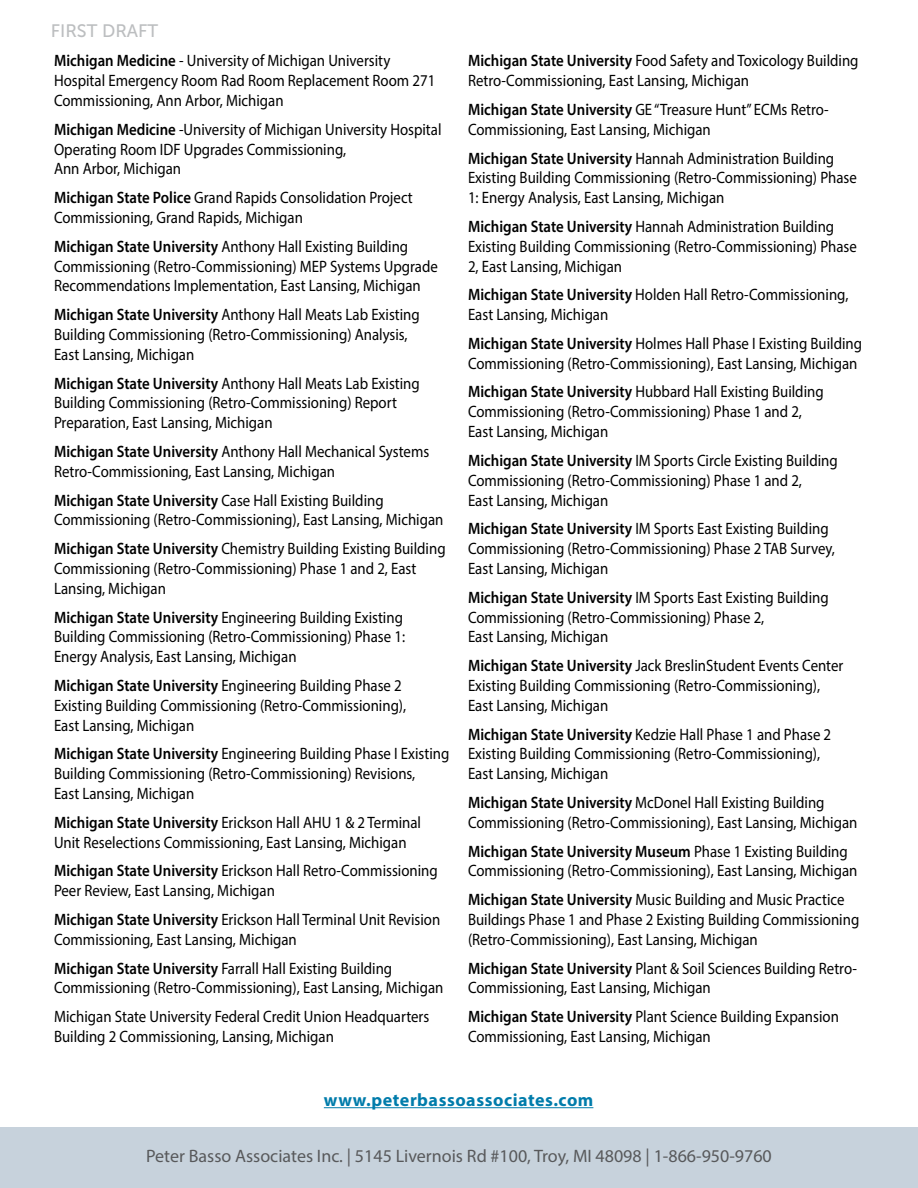
<style>
.page{position:relative;width:918px;height:1188px;background:#fff}
.page>*{position:absolute;margin:0;border:0;box-sizing:border-box;transform-origin:0 0}
.t1{font:18px "Myriad Pro";color:#58595b}
.t2{font:700 18px "Myriad Pro";letter-spacing:.03em;color:#007cab}
.t3{font:18px "Museo Sans 500";color:#bcbec0}
.t4{font:16.5px/19.8px "Myriad Pro";color:#000;scale:.9 1}
.s1{font-weight:600}
</style>
<div class="page">
<div style="left:0;top:1128px;width:918px;height:60px;background:#c7d2dc"></div>
<hr style="left:324px;top:1107px;width:269px;height:1px;background:#007cab">
<p class="t3" style="left:51px;top:21px;width:109px">FIRST DRAFT</p>
<p class="t4" style="left:54px;top:51px;width:425px"><span class="s1">Michigan Medicine</span> - University of Michigan University<br>Hospital Emergency Room Rad Room Replacement Room 271<br>Commissioning, Ann Arbor, Michigan</p>
<p class="t4" style="left:54px;top:119px;width:432px"><span class="s1">Michigan Medicine</span> -University of Michigan University Hospital<br>Operating Room IDF Upgrades Commissioning,<br>Ann Arbor, Michigan</p>
<p class="t4" style="left:54px;top:187px;width:400px"><span class="s1">Michigan State Police</span> Grand Rapids Consolidation Project<br>Commissioning, Grand Rapids, Michigan</p>
<p class="t4" style="left:54px;top:236px;width:428px"><span class="s1">Michigan State University</span> Anthony Hall Existing Building<br>Commissioning (Retro-Commissioning) MEP Systems Upgrade<br>Recommendations Implementation, East Lansing, Michigan</p>
<p class="t4" style="left:54px;top:304px;width:408px"><span class="s1">Michigan State University</span> Anthony Hall Meats Lab Existing<br>Building Commissioning (Retro-Commissioning) Analysis,<br>East Lansing, Michigan</p>
<p class="t4" style="left:54px;top:373px;width:408px"><span class="s1">Michigan State University</span> Anthony Hall Meats Lab Existing<br>Building Commissioning (Retro-Commissioning) Report<br>Preparation, East Lansing, Michigan</p>
<p class="t4" style="left:54px;top:441px;width:418px"><span class="s1">Michigan State University</span> Anthony Hall Mechanical Systems<br>Retro-Commissioning, East Lansing, Michigan</p>
<p class="t4" style="left:54px;top:490px;width:434px"><span class="s1">Michigan State University</span> Case Hall Existing Building<br>Commissioning (Retro-Commissioning), East Lansing, Michigan</p>
<p class="t4" style="left:54px;top:538px;width:437px"><span class="s1">Michigan State University</span> Chemistry Building Existing Building<br>Commissioning (Retro-Commissioning) Phase 1 and 2, East<br>Lansing, Michigan</p>
<p class="t4" style="left:54px;top:607px;width:392px"><span class="s1">Michigan State University</span> Engineering Building Existing<br>Building Commissioning (Retro-Commissioning) Phase 1:<br>Energy Analysis, East Lansing, Michigan</p>
<p class="t4" style="left:54px;top:675px;width:393px"><span class="s1">Michigan State University</span> Engineering Building Phase 2<br>Existing Building Commissioning (Retro-Commissioning),<br>East Lansing, Michigan</p>
<p class="t4" style="left:54px;top:744px;width:441px"><span class="s1">Michigan State University</span> Engineering Building Phase I Existing<br>Building Commissioning (Retro-Commissioning) Revisions,<br>East Lansing, Michigan</p>
<p class="t4" style="left:54px;top:812px;width:409px"><span class="s1">Michigan State University</span> Erickson Hall AHU 1 &amp; 2 Terminal<br>Unit Reselections Commissioning, East Lansing, Michigan</p>
<p class="t4" style="left:54px;top:861px;width:428px"><span class="s1">Michigan State University</span> Erickson Hall Retro-Commissioning<br>Peer Review, East Lansing, Michigan</p>
<p class="t4" style="left:54px;top:909px;width:431px"><span class="s1">Michigan State University</span> Erickson Hall Terminal Unit Revision<br>Commissioning, East Lansing, Michigan</p>
<p class="t4" style="left:54px;top:958px;width:434px"><span class="s1">Michigan State University</span> Farrall Hall Existing Building<br>Commissioning (Retro-Commissioning), East Lansing, Michigan</p>
<p class="t4" style="left:54px;top:1006px;width:419px">Michigan State University Federal Credit Union Headquarters<br>Building 2 Commissioning, Lansing, Michigan</p>
<p class="t4" style="left:468px;top:51px;width:435px"><span class="s1">Michigan State University</span> Food Safety and Toxicology Building<br>Retro-Commissioning, East Lansing, Michigan</p>
<p class="t4" style="left:468px;top:99px;width:402px"><span class="s1">Michigan State University</span> GE “Treasure Hunt” ECMs Retro-<br>Commissioning, East Lansing, Michigan</p>
<p class="t4" style="left:468px;top:148px;width:434px"><span class="s1">Michigan State University</span> Hannah Administration Building<br>Existing Building Commissioning (Retro-Commissioning) Phase<br>1: Energy Analysis, East Lansing, Michigan</p>
<p class="t4" style="left:468px;top:216px;width:434px"><span class="s1">Michigan State University</span> Hannah Administration Building<br>Existing Building Commissioning (Retro-Commissioning) Phase<br>2, East Lansing, Michigan</p>
<p class="t4" style="left:468px;top:285px;width:424px"><span class="s1">Michigan State University</span> Holden Hall Retro-Commissioning,<br>East Lansing, Michigan</p>
<p class="t4" style="left:468px;top:333px;width:439px"><span class="s1">Michigan State University</span> Holmes Hall Phase I Existing Building<br>Commissioning (Retro-Commissioning), East Lansing, Michigan</p>
<p class="t4" style="left:468px;top:382px;width:397px"><span class="s1">Michigan State University</span> Hubbard Hall Existing Building<br>Commissioning (Retro-Commissioning) Phase 1 and 2,<br>East Lansing, Michigan</p>
<p class="t4" style="left:468px;top:450px;width:412px"><span class="s1">Michigan State University</span> IM Sports Circle Existing Building<br>Commissioning (Retro-Commissioning) Phase 1 and 2,<br>East Lansing, Michigan</p>
<p class="t4" style="left:468px;top:519px;width:409px"><span class="s1">Michigan State University</span> IM Sports East Existing Building<br>Commissioning (Retro-Commissioning) Phase 2 TAB Survey,<br>East Lansing, Michigan</p>
<p class="t4" style="left:468px;top:587px;width:402px"><span class="s1">Michigan State University</span> IM Sports East Existing Building<br>Commissioning (Retro-Commissioning) Phase 2,<br>East Lansing, Michigan</p>
<p class="t4" style="left:468px;top:655px;width:419px"><span class="s1">Michigan State University</span> Jack BreslinStudent Events Center<br>Existing Building Commissioning (Retro-Commissioning),<br>East Lansing, Michigan</p>
<p class="t4" style="left:468px;top:724px;width:405px"><span class="s1">Michigan State University</span> Kedzie Hall Phase 1 and Phase 2<br>Existing Building Commissioning (Retro-Commissioning),<br>East Lansing, Michigan</p>
<p class="t4" style="left:468px;top:792px;width:434px"><span class="s1">Michigan State University</span> McDonel Hall Existing Building<br>Commissioning (Retro-Commissioning), East Lansing, Michigan</p>
<p class="t4" style="left:468px;top:841px;width:434px"><span class="s1">Michigan State University Museum</span> Phase 1 Existing Building<br>Commissioning (Retro-Commissioning), East Lansing, Michigan</p>
<p class="t4" style="left:468px;top:889px;width:436px"><span class="s1">Michigan State University</span> Music Building and Music Practice<br>Buildings Phase 1 and Phase 2 Existing Building Commissioning (Retro-Commissioning), East Lansing, Michigan</p>
<p class="t4" style="left:468px;top:958px;width:434px"><span class="s1">Michigan State University</span> Plant &amp; Soil Sciences Building Retro-<br>Commissioning, East Lansing, Michigan</p>
<p class="t4" style="left:468px;top:1006px;width:414px"><span class="s1">Michigan State University</span> Plant Science Building Expansion<br>Commissioning, East Lansing, Michigan</p>
<p class="t2" style="left:324px;top:1088px;width:271px">www.peterbassoassociates.com</p>
<p class="t1" style="left:146px;top:1144px;width:627px">Peter Basso Associates Inc. | 5145 Livernois Rd #100, Troy, MI 48098 | 1-866-950-9760</p>
</div>
